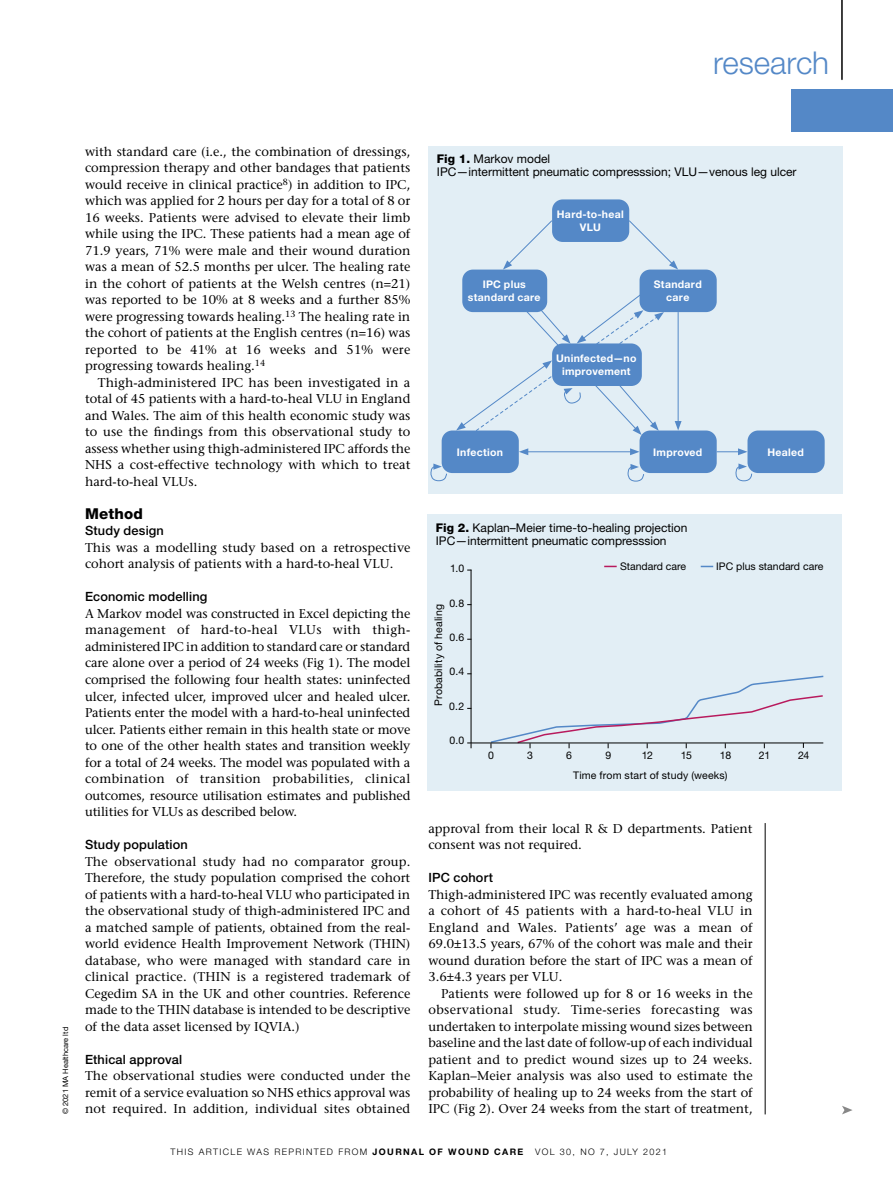
<style>
.page{position:relative;width:893px;height:1191px;background:#fff}
.page>*{position:absolute;margin:0;border:0;box-sizing:border-box;transform-origin:0 0}
.t1{font:300 31.5px "Helvetica Neue LT Std";color:#5488c7}
.t2{font:800 15px "Helvetica Neue LT Std";letter-spacing:.01em;color:#000}
.t3{font:500 12.75px/16.5px "Stone Serif Std";color:#000;text-align:justify}
.t4{font:500 12.75px "Helvetica Neue LT Std";letter-spacing:.015em;color:#000}
.t5{font:12px/13.5px "Helvetica Neue LT Std";color:#000}
.t6{font:10.5px "Helvetica Neue LT Std";letter-spacing:.01em;color:#000}
.t7{font:700 10.5px/13.5px "Helvetica Neue LT Std";letter-spacing:.03em;color:#fff;text-align:center}
.t8{font:300 9px "Helvetica Neue LT Std";letter-spacing:.15em;color:#000}
.t9{font:7.5px "Helvetica Neue LT Std";color:#000}
.s1{font-weight:800}
.s2{font-weight:700}
</style>
<div class="page">
<hr style="left:842px;top:0;width:1px;height:80px;background:#000">
<div style="left:791px;top:89px;width:102px;height:43px;background:#5488c7"></div>
<svg style="left:842px;top:1106px;width:11px;height:8px"></svg>
<hr style="left:765px;top:823px;width:1px;height:291px;background:#000">
<div style="left:427px;top:514px;width:415px;height:277px;background:#e2eef5"></div>
<hr style="left:471px;top:569px;width:1px;height:174px;background:#000">
<svg style="left:604px;top:565px;width:13px;height:2px"></svg>
<svg style="left:701px;top:566px;width:12px;height:1px"></svg>
<svg style="left:489px;top:675px;width:335px;height:73px"></svg>
<hr style="left:467px;top:742px;width:356px;height:1px;background:#000">
<div style="left:428px;top:146px;width:415px;height:347px;background:#e2eef5"></div>
<div style="left:552px;top:199px;width:77px;height:43px;background:#5488c7;border-radius:11px"></div>
<div style="left:640px;top:269px;width:77px;height:43px;background:#5488c7;border-radius:11px"></div>
<div style="left:640px;top:430px;width:77px;height:43px;background:#5488c7;border-radius:11px"></div>
<div style="left:747px;top:430px;width:78px;height:43px;background:#5488c7;border-radius:11px"></div>
<div style="left:442px;top:430px;width:77px;height:43px;background:#5488c7;border-radius:11px"></div>
<hr style="left:526px;top:451px;width:106px;height:1px;background:#5488c7">
<svg style="left:519px;top:448px;width:9px;height:7px"></svg>
<svg style="left:630px;top:448px;width:10px;height:7px"></svg>
<hr style="left:678px;top:312px;width:1px;height:111px;background:#5488c7">
<svg style="left:675px;top:421px;width:7px;height:9px"></svg>
<svg style="left:717px;top:448px;width:30px;height:7px"></svg>
<svg style="left:628px;top:220px;width:50px;height:49px"></svg>
<svg style="left:503px;top:220px;width:50px;height:49px"></svg>
<div style="left:462px;top:269px;width:85px;height:43px;background:#5488c7;border-radius:11px"></div>
<svg style="left:430px;top:463px;width:17px;height:18px"></svg>
<svg style="left:627px;top:464px;width:17px;height:18px"></svg>
<svg style="left:456px;top:294px;width:208px;height:141px"></svg>
<svg style="left:735px;top:463px;width:17px;height:18px"></svg>
<div style="left:552px;top:343px;width:90px;height:43px;background:#5488c7;border-radius:11px"></div>
<h1 class="t1" style="left:713px;top:44px;width:118px">research</h1>
<p class="t9" style="left:61px;top:1114px;width:88px;rotate:-90deg">© 2021 MA Healthcare ltd</p>
<p class="t3" style="left:85px;top:143px;width:327px">with standard care (i.e., the combination of dressings, compression therapy and other bandages that patients would receive in clinical practice<sup>8</sup>) in addition to IPC, which was applied for 2 hours per day for a total of 8 or 16 weeks. Patients were advised to elevate their limb while using the IPC. These patients had a mean age of 71.9 years, 71% were male and their wound duration was a mean of 52.5 months per ulcer. The healing rate in the cohort of patients at the Welsh centres (n=21) was reported to be 10% at 8 weeks and a further 85% were progressing towards healing.<sup>13</sup> The healing rate in the cohort of patients at the English centres (n=16) was reported to be 41% at 16 weeks and 51% were progressing towards healing.<sup>14</sup></p>
<p class="t3" style="left:85px;top:374px;width:327px;text-indent:13px">Thigh-administered IPC has been investigated in a total of 45 patients with a hard-to-heal VLU in England and Wales. The aim of this health economic study was to use the findings from this observational study to assess whether using thigh-administered IPC affords the NHS a cost-effective technology with which to treat hard-to-heal VLUs.</p>
<p class="t2" style="left:85px;top:504px;width:59px">Method</p>
<p class="t4" style="left:85px;top:523px;width:80px">Study design</p>
<p class="t3" style="left:85px;top:539px;width:327px">This was a modelling study based on a retrospective cohort analysis of patients with a hard-to-heal VLU.</p>
<p class="t4" style="left:85px;top:589px;width:124px">Economic modelling</p>
<p class="t3" style="left:85px;top:605px;width:327px">A Markov model was constructed in Excel depicting the management of hard-to-heal VLUs with thigh&shy;administered IPC in addition to standard care or standard care alone over a period of 24 weeks (Fig 1). The model comprised the following four health states: uninfected ulcer, infected ulcer, improved ulcer and healed ulcer.<br>Patients enter the model with a hard-to-heal uninfected ulcer. Patients either remain in this health state or move to one of the other health states and transition weekly for a total of 24 weeks. The model was populated with a combination of transition probabilities, clinical outcomes, resource utilisation estimates and published utilities for VLUs as described below.</p>
<p class="t4" style="left:85px;top:837px;width:104px">Study population</p>
<p class="t3" style="left:85px;top:853px;width:327px">The observational study had no comparator group.<br>Therefore, the study population comprised the cohort of patients with a hard-to-heal VLU who participated in the observational study of thigh-administered IPC and a matched sample of patients, obtained from the real&shy;world evidence Health Improvement Network (THIN) database, who were managed with standard care in clinical practice. (THIN is a registered trademark of Cegedim SA in the UK and other countries. Reference made to the THIN database is intended to be descriptive of the data asset licensed by IQVIA.)</p>
<p class="t4" style="left:85px;top:1051px;width:99px">Ethical approval</p>
<p class="t3" style="left:85px;top:1067px;width:327px">The observational studies were conducted under the remit of a service evaluation so NHS ethics approval was not required. In addition, individual sites obtained</p>
<p class="t5" style="left:437px;top:152px;width:361px"><span class="s1">Fig 1.</span> Markov model<br>IPC—intermittent pneumatic compresssion; VLU—venous leg ulcer</p>
<p class="t7" style="left:557px;top:207px;width:68px">Hard-to-heal<br>VLU</p>
<p class="t7" style="left:468px;top:277px;width:74px">IPC plus standard care</p>
<p class="t7" style="left:654px;top:277px;width:49px">Standard care</p>
<p class="t7" style="left:556px;top:351px;width:82px">Uninfected—no improvement</p>
<p class="t7" style="left:457px;top:445px;width:48px">Infection</p>
<p class="t7" style="left:653px;top:445px;width:51px">Improved</p>
<p class="t7" style="left:768px;top:445px;width:38px">Healed</p>
<p class="t5" style="left:436px;top:520px;width:253px"><span class="s1">Fig 2.</span> Kaplan–Meier time-to-healing projection<br>IPC—intermittent pneumatic compresssion</p>
<p class="t6" style="left:450px;top:562px;width:16px">1.0</p>
<p class="t6" style="left:449px;top:596px;width:16px">0.8</p>
<p class="t6" style="left:449px;top:631px;width:16px">0.6</p>
<p class="t6" style="left:449px;top:665px;width:16px">0.4</p>
<p class="t6" style="left:449px;top:700px;width:17px">0.2</p>
<p class="t6" style="left:449px;top:734px;width:16px">0.0</p>
<p class="t6" style="left:620px;top:560px;width:68px">Standard care</p>
<p class="t6" style="left:716px;top:560px;width:109px">IPC plus standard care</p>
<p class="t6" style="left:432px;top:706px;width:103px;rotate:-90deg">Probability of healing</p>
<p class="t6" style="left:488px;top:749px;width:7px">0</p>
<p class="t6" style="left:527px;top:749px;width:7px">3</p>
<p class="t6" style="left:566px;top:749px;width:7px">6</p>
<p class="t6" style="left:605px;top:749px;width:7px">9</p>
<p class="t6" style="left:642px;top:749px;width:13px">12</p>
<p class="t6" style="left:681px;top:749px;width:13px">15</p>
<p class="t6" style="left:720px;top:749px;width:13px">18</p>
<p class="t6" style="left:759px;top:749px;width:13px">21</p>
<p class="t6" style="left:798px;top:749px;width:13px">24</p>
<p class="t6" style="left:573px;top:768px;width:156px">Time from start of study (weeks)</p>
<p class="t3" style="left:428px;top:820px;width:326px">approval from their local R &amp; D departments. Patient consent was not required.</p>
<p class="t4" style="left:428px;top:870px;width:66px">IPC cohort</p>
<p class="t3" style="left:428px;top:886px;width:326px">Thigh-administered IPC was recently evaluated among a cohort of 45 patients with a hard-to-heal VLU in England and Wales. Patients’ age was a mean of 69.0±13.5 years, 67% of the cohort was male and their wound duration before the start of IPC was a mean of 3.6±4.3 years per VLU.</p>
<p class="t3" style="left:428px;top:985px;width:326px;text-indent:13px">Patients were followed up for 8 or 16 weeks in the observational study. Time-series forecasting was undertaken to interpolate missing wound sizes between baseline and the last date of follow-up of each individual patient and to predict wound sizes up to 24 weeks.<br>Kaplan–Meier analysis was also used to estimate the probability of healing up to 24 weeks from the start of IPC (Fig 2). Over 24 weeks from the start of treatment,</p>
<p class="t8" style="left:170px;top:1146px;width:355px">THIS ARTICLE WAS REPRINTED FROM <span class="s2">JOURNAL OF WOUND CARE</span></p>
<p class="t8" style="left:535px;top:1146px;width:134px">VOL 30, NO 7, JULY 2021</p>
</div>
